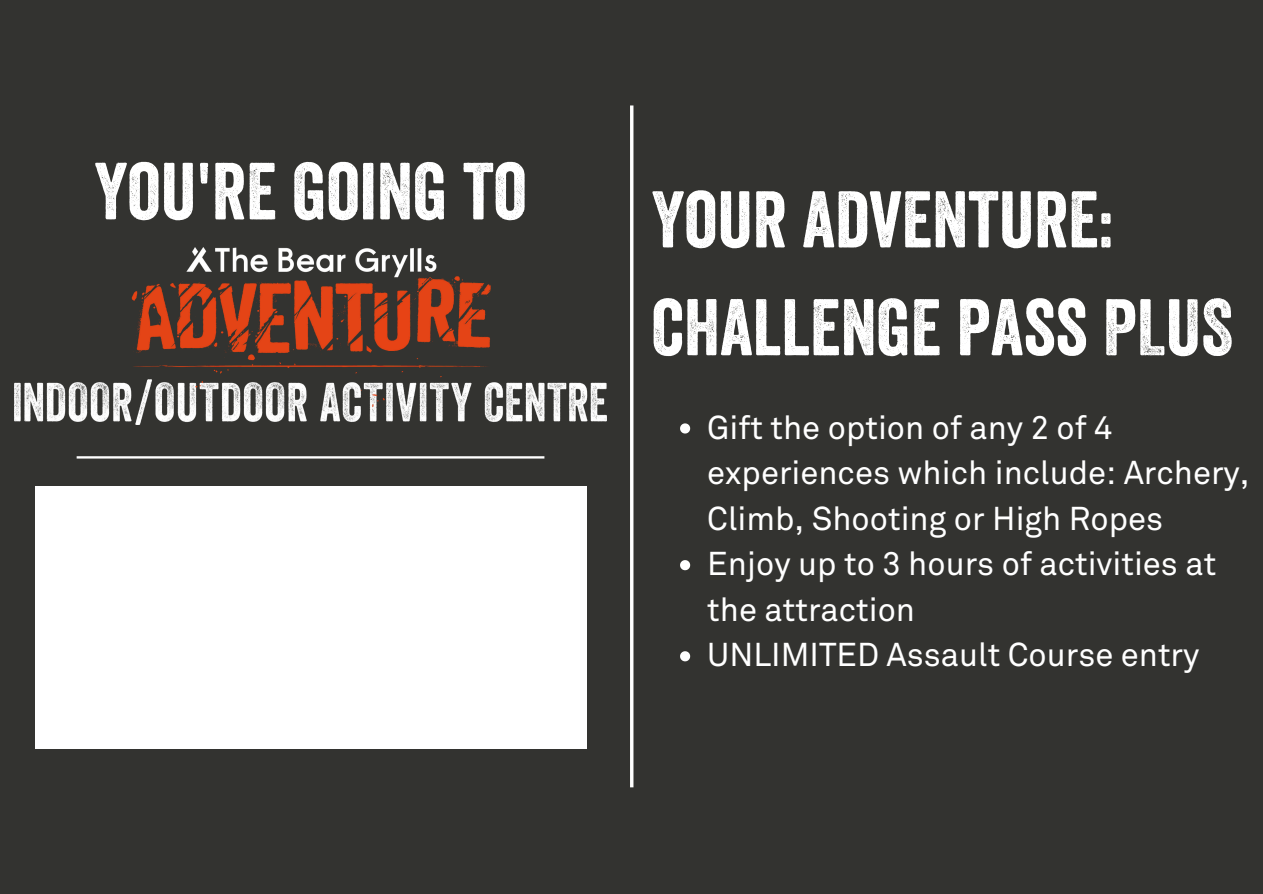
<style>
.page{position:relative;width:1263px;height:894px;background:#fff}
.page>*{position:absolute;margin:0;border:0;box-sizing:border-box;transform-origin:0 0}
.t1{font:78px "Veneer";color:#fff}
.t2{font:77.55px "Veneer";color:#fff}
.t3{font:32.7px/45.6px "Akkurat";color:#fff}
</style>
<div class="page">
<div style="left:0;top:0;width:1263px;height:893px;background:#333330"></div>
<img style="left:14px;top:247px;width:593px;height:177px">
<svg style="left:630px;top:105px;width:3px;height:682px;background:#fcfcfb"></svg>
<svg style="left:77px;top:456px;width:467px;height:2px"></svg>
<div style="left:35px;top:486px;width:551px;height:262px;background:#fff"></div>
<svg style="left:680px;top:423px;width:10px;height:10px"></svg>
<svg style="left:680px;top:560px;width:10px;height:10px"></svg>
<svg style="left:680px;top:651px;width:10px;height:10px"></svg>
<p class="t1" style="left:95px;top:144px;width:433px">YOU'RE GOING TO</p>
<p class="t2" style="left:652px;top:172px;width:463px">YOUR ADVENTURE:</p>
<p class="t2" style="left:652px;top:280px;width:583px">CHALLENGE PASS PLUS</p>
<p class="t3" style="left:707px;top:405px;width:544px">Gift the option of any 2 of 4 experiences which include: Archery,<br>Climb, Shooting or High Ropes</p>
<p class="t3" style="left:707px;top:541px;width:510px">Enjoy up to 3 hours of activities at the attraction</p>
<p class="t3" style="left:707px;top:633px;width:494px">UNLIMITED Assault Course entry</p>
</div>
